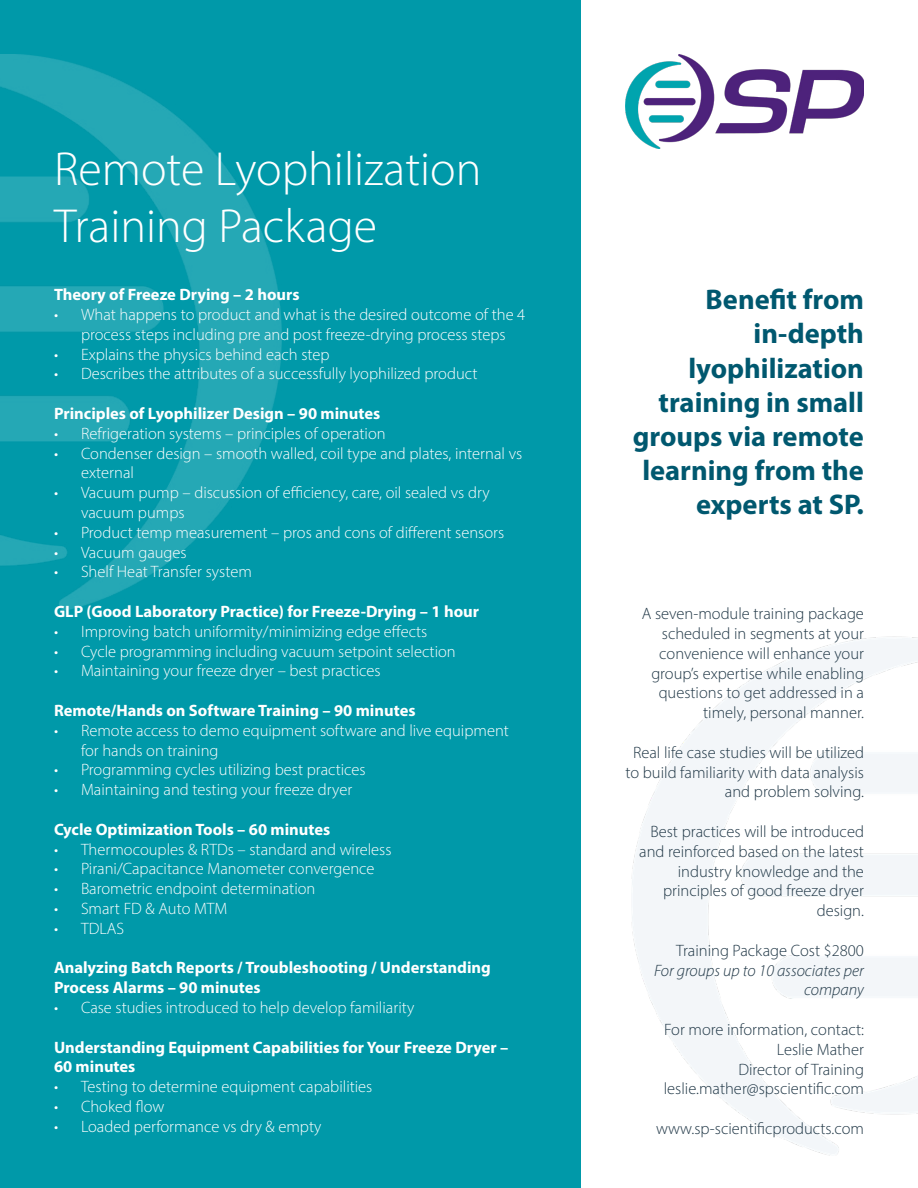
<style>
.page{position:relative;width:918px;height:1188px;background:#fff}
.page>*{position:absolute;margin:0;border:0;box-sizing:border-box;transform-origin:0 0}
.t1{font:300 48px "Myriad Pro";color:#fff}
.t2{font:700 28.5px/34.2px "Myriad Pro";color:#00586f;text-align:right}
.t3{font:300 16.5px/19.8px "Myriad Pro";color:#fff}
.t4{font:300 16.5px/19.8px "Myriad Pro";color:#203746;text-align:right}
.t5{font:700 16.5px/19.8px "Myriad Pro";color:#fff}
.t6{font:italic 300 16.5px/19.8px "Myriad Pro";color:#203746;text-align:right}
</style>
<div class="page">
<img style="left:625px;top:54px;width:239px;height:94px">
<div style="left:0;top:0;width:580px;height:1188px;background:#0099a9"></div>
<img style="left:0;top:54px;width:281px;height:556px">
<p class="t1" style="left:54px;top:140px;width:429px">Remote Lyophilization</p>
<p class="t1" style="left:54px;top:197px;width:325px">Training Package</p>
<p class="t5" style="left:54px;top:284px;width:247px">Theory of Freeze Drying – 2 hours</p>
<p class="t3" style="left:54px;top:304px;width:473px;text-align:center">• What happens to product and what is the desired outcome of the 4 process steps including pre and post freeze-drying process steps</p>
<p class="t3" style="left:54px;top:344px;width:277px">• Explains the physics behind each step</p>
<p class="t3" style="left:54px;top:364px;width:425px">• Describes the attributes of a successfully lyophilized product</p>
<p class="t5" style="left:54px;top:403px;width:328px">Principles of Lyophilizer Design – 90 minutes</p>
<p class="t3" style="left:54px;top:423px;width:333px">• Refrigeration systems – principles of operation</p>
<p class="t3" style="left:81px;top:443px;width:443px;text-indent:-27px">• Condenser design – smooth walled, coil type and plates, internal vs external</p>
<p class="t3" style="left:81px;top:483px;width:410px;text-indent:-27px">• Vacuum pump – discussion of efficiency, care, oil sealed vs dry vacuum pumps</p>
<p class="t3" style="left:54px;top:522px;width:452px">• Product temp measurement – pros and cons of different sensors</p>
<p class="t3" style="left:54px;top:542px;width:134px">• Vacuum gauges</p>
<p class="t3" style="left:54px;top:562px;width:199px">• Shelf Heat Transfer system</p>
<p class="t5" style="left:54px;top:601px;width:427px">GLP (Good Laboratory Practice) for Freeze-Drying – 1 hour</p>
<p class="t3" style="left:54px;top:621px;width:375px">• Improving batch uniformity/minimizing edge effects</p>
<p class="t3" style="left:54px;top:641px;width:403px">• Cycle programming including vacuum setpoint selection</p>
<p class="t3" style="left:54px;top:661px;width:328px">• Maintaining your freeze dryer – best practices</p>
<p class="t5" style="left:54px;top:700px;width:363px">Remote/Hands on Software Training – 90 minutes</p>
<p class="t3" style="left:81px;top:720px;width:430px;text-indent:-27px">• Remote access to demo equipment software and live equipment for hands on training</p>
<p class="t3" style="left:54px;top:760px;width:313px">• Programming cycles utilizing best practices</p>
<p class="t3" style="left:54px;top:780px;width:300px">• Maintaining and testing your freeze dryer</p>
<p class="t5" style="left:54px;top:819px;width:278px">Cycle Optimization Tools – 60 minutes</p>
<p class="t3" style="left:54px;top:839px;width:339px">• Thermocouples &amp; RTDs – standard and wireless</p>
<p class="t3" style="left:54px;top:859px;width:322px">• Pirani/Capacitance Manometer convergence</p>
<p class="t3" style="left:54px;top:879px;width:263px">• Barometric endpoint determination</p>
<p class="t3" style="left:54px;top:898px;width:175px">• Smart FD &amp; Auto MTM</p>
<p class="t3" style="left:54px;top:918px;width:72px">• TDLAS</p>
<p class="t5" style="left:54px;top:957px;width:438px">Analyzing Batch Reports / Troubleshooting / Understanding<br>Process Alarms – 90 minutes</p>
<p class="t3" style="left:54px;top:997px;width:362px">• Case studies introduced to help develop familiarity</p>
<p class="t5" style="left:54px;top:1037px;width:456px">Understanding Equipment Capabilities for Your Freeze Dryer –</p>
<p class="t5" style="left:54px;top:1056px;width:83px">60 minutes</p>
<p class="t3" style="left:54px;top:1077px;width:320px">• Testing to determine equipment capabilities</p>
<p class="t3" style="left:54px;top:1096px;width:112px">• Choked flow</p>
<p class="t3" style="left:54px;top:1116px;width:269px">• Loaded performance vs dry &amp; empty</p>
<p class="t2" style="left:633px;top:282px;width:233px">Benefit from in-depth lyophilization training in small groups via remote learning from the experts at SP.</p>
<p class="t4" style="left:642px;top:604px;width:224px">A seven-module training package scheduled in segments at your convenience will enhance your group’s expertise while enabling questions to get addressed in a timely, personal manner.</p>
<p class="t4" style="left:625px;top:742px;width:240px">Real life case studies will be utilized to build familiarity with data analysis and problem solving.</p>
<p class="t4" style="left:639px;top:821px;width:226px">Best practices will be introduced and reinforced based on the latest industry knowledge and the principles of good freeze dryer design.</p>
<p class="t4" style="left:676px;top:940px;width:189px">Training Package Cost $2800</p>
<p class="t6" style="left:654px;top:960px;width:211px">For groups up to 10 associates per company</p>
<p class="t4" style="left:664px;top:1019px;width:201px">For more information, contact:<br>Leslie Mather</p>
<p class="t4" style="left:738px;top:1059px;width:127px">Director of Training</p>
<p class="t4" style="left:664px;top:1079px;width:202px">leslie.mather@spscientific.com</p>
<p class="t4" style="left:656px;top:1118px;width:209px">www.sp-scientificproducts.com</p>
</div>
